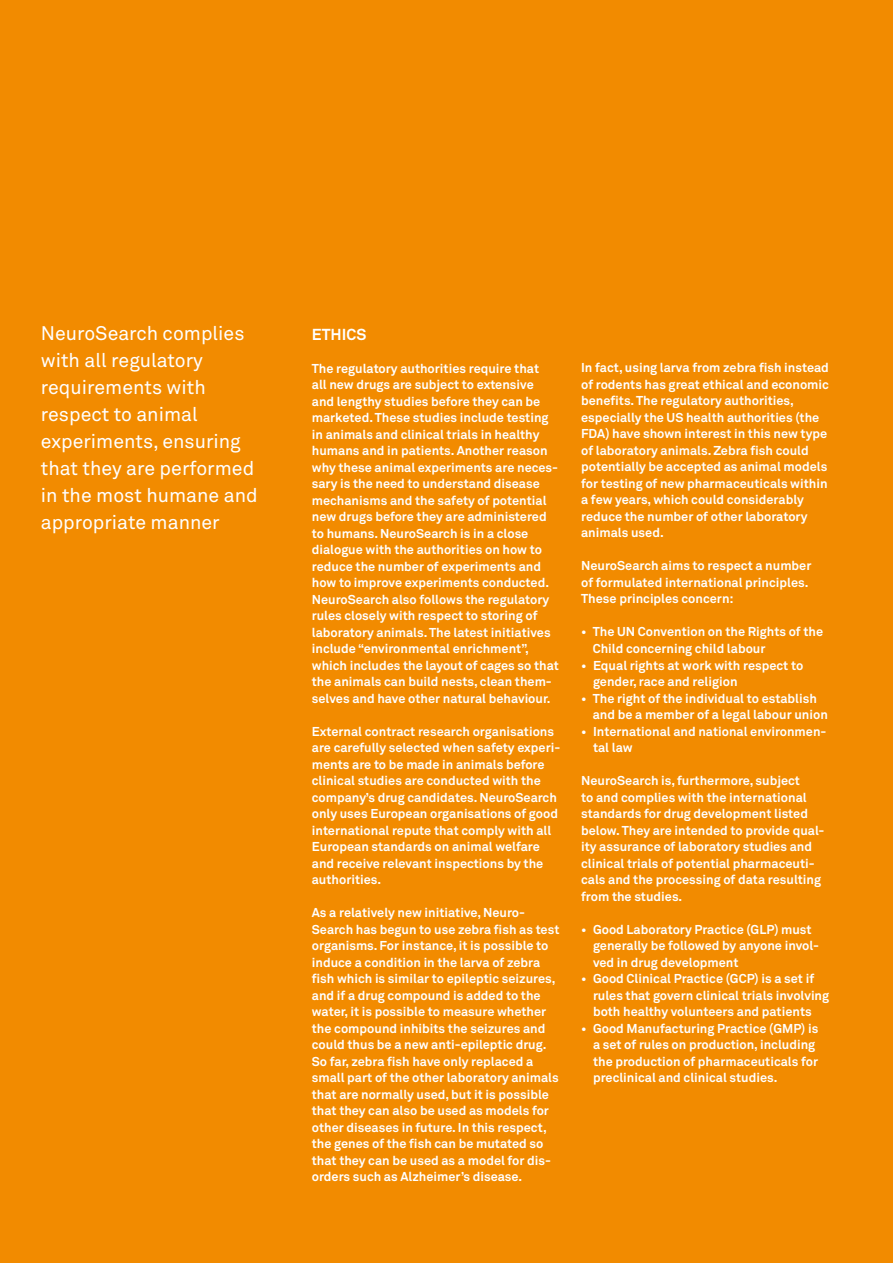
<style>
.page{position:relative;width:893px;height:1263px;background:#f28b00}
.page>*{position:absolute;margin:0;border:0;box-sizing:border-box;transform-origin:0 0}
.t1{font:19.5px/27px "Akkurat";color:#fff}
.t2{font:700 15.75px "Akkurat";color:#fff}
.t3{font:700 12.75px/16.5px "Akkurat";color:#fff}
</style>
<div class="page">
<h1 class="t1" style="left:41px;top:320px;width:218px">NeuroSearch complies with all regulatory requirements with respect to animal experiments, ensuring that they are performed in the most humane and appropriate manner</h1>
<p class="t2" style="left:312px;top:324px;width:39px">Ethics</p>
<p class="t3" style="left:312px;top:360px;width:249px">The regulatory authorities require that<br>all new drugs are subject to extensive and lengthy studies before they can be marketed. These studies include testing in animals and clinical trials in healthy humans and in patients. Another reason why these animal experiments are neces&shy;sary is the need to understand disease mechanisms and the safety of potential new drugs before they are administered to humans. NeuroSearch is in a close dialogue with the authorities on how to reduce the number of experiments and how to improve experiments conducted.<br>NeuroSearch also follows the regulatory rules closely with respect to storing of laboratory animals. The latest initiatives include “environmental enrichment”, which includes the layout of cages so that the animals can build nests, clean them&shy;selves and have other natural behaviour.</p>
<p class="t3" style="left:312px;top:723px;width:250px">External contract research organisations are carefully selected when safety experi&shy;ments are to be made in animals before clinical studies are conducted with the company’s drug candidates. NeuroSearch only uses European organisations of good international repute that comply with all European standards on animal welfare and receive relevant inspections by the authorities.</p>
<p class="t3" style="left:312px;top:904px;width:249px">As a relatively new initiative, Neuro-Search has begun to use zebra fish as test organisms. For instance, it is possible to induce a condition in the larva of zebra fish which is similar to epileptic seizures, and if a drug compound is added to the water, it is possible to measure whether the compound inhibits the seizures and could thus be a new anti-epileptic drug.<br>So far, zebra fish have only replaced a small part of the other laboratory animals that are normally used, but it is possible that they can also be used as models for other diseases in future. In this respect, the genes of the fish can be mutated so that they can be used as a model for dis&shy;orders such as Alzheimer’s disease.</p>
<p class="t3" style="left:581px;top:360px;width:249px">In fact, using larva from zebra fish instead of rodents has great ethical and economic benefits. The regulatory authorities, especially the US health authorities (the FDA) have shown interest in this new type of laboratory animals. Zebra fish could potentially be accepted as animal models for testing of new pharmaceuticals within a few years, which could considerably reduce the number of other laboratory animals used.</p>
<p class="t3" style="left:581px;top:558px;width:232px">NeuroSearch aims to respect a number of formulated international principles.<br>These principles concern:</p>
<p class="t3" style="left:593px;top:624px;width:232px;text-indent:-12px">• The UN Convention on the Rights of the<br>Child concerning child labour</p>
<p class="t3" style="left:593px;top:657px;width:212px;text-indent:-12px">• Equal rights at work with respect to gender, race and religion</p>
<p class="t3" style="left:593px;top:690px;width:237px;text-indent:-12px">• The right of the individual to establish and be a member of a legal labour union</p>
<p class="t3" style="left:593px;top:723px;width:235px;text-indent:-12px">• International and national environmen&shy;tal law</p>
<p class="t3" style="left:581px;top:772px;width:245px">NeuroSearch is, furthermore, subject<br>to and complies with the international standards for drug development listed below. They are intended to provide qual&shy;ity assurance of laboratory studies and clinical trials of potential pharmaceuti&shy;cals and the processing of data resulting from the studies.</p>
<p class="t3" style="left:593px;top:921px;width:226px;text-indent:-12px">• Good Laboratory Practice (GLP) must generally be followed by anyone invol&shy;ved in drug development</p>
<p class="t3" style="left:593px;top:970px;width:238px;text-indent:-12px">• Good Clinical Practice (GCP) is a set if rules that govern clinical trials involving both healthy volunteers and patients</p>
<p class="t3" style="left:593px;top:1020px;width:227px;text-indent:-12px">• Good Manufacturing Practice (GMP) is a set of rules on production, including the production of pharmaceuticals for preclinical and clinical studies.</p>
</div>
